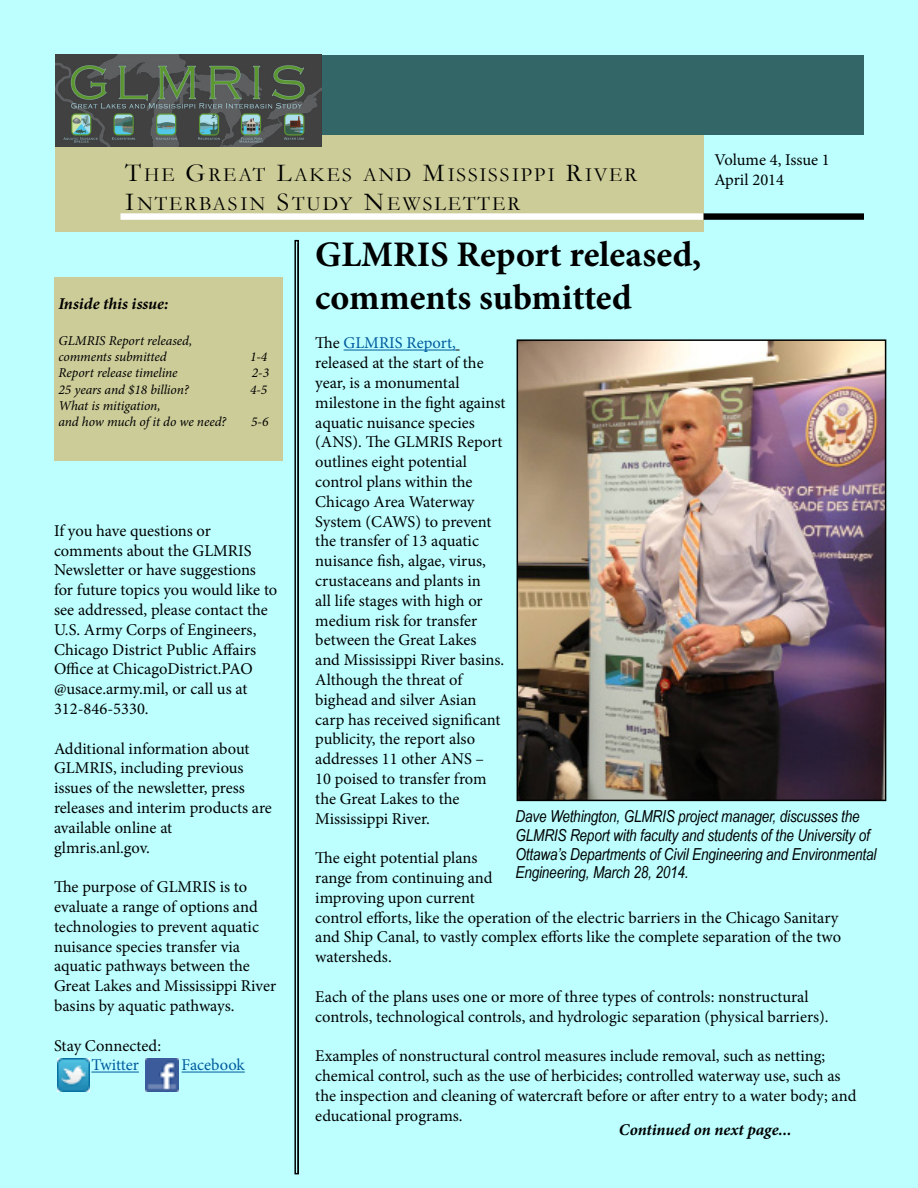
<style>
.page{position:relative;width:918px;height:1188px;background:#bdffff}
.page>*{position:absolute;margin:0;border:0;box-sizing:border-box;transform-origin:0 0}
.t1{font:700 36px/43.2px "Minion Pro";color:#000}
.t2{font:20.25px/28.8px "Garamond";letter-spacing:.095em;color:#000}
.t3{font:16.5px/19.8px "Minion Pro";color:#000}
.t4{font:italic 16.5px/18.8px "Arial Narrow";letter-spacing:-.01em;color:#000}
.t5{font:italic 700 16.5px "Minion Pro";color:#000}
.t6{font:16.5px "Minion Pro";letter-spacing:-.005em;color:#005a9d}
.t7{font:italic 13.5px/16.2px "Minion Pro";letter-spacing:-.005em;color:#000}
.s1{font-size:25.95px}
.s2{color:#005a9d}
</style>
<div class="page">
<hr style="left:91px;top:1072px;width:48px;height:1px;background:#005a9d">
<hr style="left:182px;top:1072px;width:63px;height:1px;background:#005a9d">
<div style="left:294px;top:240px;width:5px;height:934px;border:2px solid #000"></div>
<hr style="left:344px;top:350px;width:112px;height:1px;background:#005a9d">
<img style="left:520px;top:342px;width:363px;height:456px">
<div style="left:517px;top:339px;width:369px;height:462px;border:2px solid #000"></div>
<img style="left:57px;top:1058px;width:33px;height:33px">
<img style="left:146px;top:1058px;width:33px;height:33px">
<div style="left:54px;top:277px;width:229px;height:184px;background:#cc9"></div>
<div style="left:55px;top:77px;width:648px;height:155px;background:#cc9"></div>
<div style="left:703px;top:213px;width:161px;height:7px;background:#000"></div>
<div style="left:121px;top:213px;width:582px;height:7px;background:#fff"></div>
<div style="left:55px;top:55px;width:809px;height:79px;background:#366"></div>
<img style="left:55px;top:55px;width:267px;height:91px">
<p class="t2" style="left:125px;top:160px;width:514px"><span class="s1">T</span>HE <span class="s1">G</span>REAT <span class="s1">L</span>AKES AND <span class="s1">M</span>ISSISSIPPI <span class="s1">R</span>IVER<br><span class="s1">I</span>NTERBASIN <span class="s1">S</span>TUDY <span class="s1">N</span>EWSLETTER</p>
<p class="t3" style="left:715px;top:150px;width:117px">Volume 4, Issue 1<br>April 2014</p>
<p class="t5" style="left:58px;top:292px;width:111px">Inside this issue:</p>
<p class="t7" style="left:58px;top:333px;width:135px">GLMRIS Report released, comments submitted</p>
<p class="t7" style="left:250px;top:349px;width:19px">1-4</p>
<p class="t7" style="left:58px;top:365px;width:121px">Report release timeline</p>
<p class="t7" style="left:252px;top:365px;width:19px">2-3</p>
<p class="t7" style="left:58px;top:381px;width:132px">25 years and $18 billion?</p>
<p class="t7" style="left:250px;top:381px;width:19px">4-5</p>
<p class="t7" style="left:58px;top:397px;width:169px">What is mitigation,<br>and how much of it do we need?</p>
<p class="t7" style="left:251px;top:414px;width:19px">5-6</p>
<p class="t3" style="left:54px;top:521px;width:225px">If you have questions or comments about the GLMRIS<br>Newsletter or have suggestions for future topics you would like to see addressed, please contact the<br>U.S. Army Corps of Engineers,<br>Chicago District Public Affairs<br>Office at ChicagoDistrict.PAO @usace.army.mil, or call us at<br>312-846-5330.</p>
<p class="t3" style="left:54px;top:739px;width:219px">Additional information about<br>GLMRIS, including previous issues of the newsletter, press releases and interim products are available online at glmris.anl.gov.</p>
<p class="t3" style="left:54px;top:877px;width:224px">The purpose of GLMRIS is to evaluate a range of options and technologies to prevent aquatic nuisance species transfer via aquatic pathways between the<br>Great Lakes and Mississippi River basins by aquatic pathways.</p>
<p class="t3" style="left:54px;top:1036px;width:109px">Stay Connected:</p>
<p class="t6" style="left:91px;top:1054px;width:49px">Twitter</p>
<p class="t6" style="left:182px;top:1054px;width:65px">Facebook</p>
<h1 class="t1" style="left:315px;top:232px;width:388px">GLMRIS Report released, comments submitted</h1>
<p class="t3" style="left:315px;top:333px;width:192px">The <span class="s2">GLMRIS Report, </span>released at the start of the year, is a monumental milestone in the fight against aquatic nuisance species (ANS). The GLMRIS Report outlines eight potential control plans within the<br>Chicago Area Waterway<br>System (CAWS) to prevent the transfer of 13 aquatic nuisance fish, algae, virus, crustaceans and plants in<br>all life stages with high or medium risk for transfer between the Great Lakes and Mississippi River basins.<br>Although the threat of bighead and silver Asian carp has received significant publicity, the report also addresses 11 other ANS –<br>10 poised to transfer from the Great Lakes to the<br>Mississippi River.</p>
<p class="t3" style="left:315px;top:848px;width:527px">The eight potential plans<br>range from continuing and<br>improving upon current<br>control efforts, like the operation of the electric barriers in the Chicago Sanitary and Ship Canal, to vastly complex efforts like the complete separation of the two watersheds.</p>
<p class="t3" style="left:315px;top:987px;width:515px">Each of the plans uses one or more of three types of controls: nonstructural controls, technological controls, and hydrologic separation (physical barriers).</p>
<p class="t3" style="left:315px;top:1046px;width:543px">Examples of nonstructural control measures include removal, such as netting; chemical control, such as the use of herbicides; controlled waterway use, such as the inspection and cleaning of watercraft before or after entry to a water body; and educational programs.</p>
<p class="t4" style="left:516px;top:807px;width:362px">Dave Wethington, GLMRIS project manager, discusses the GLMRIS Report with faculty and students of the University of Ottawa’s Departments of Civil Engineering and Environmental Engineering, March 28, 2014.</p>
<p class="t5" style="left:619px;top:1118px;width:174px">Continued on next page...</p>
</div>
